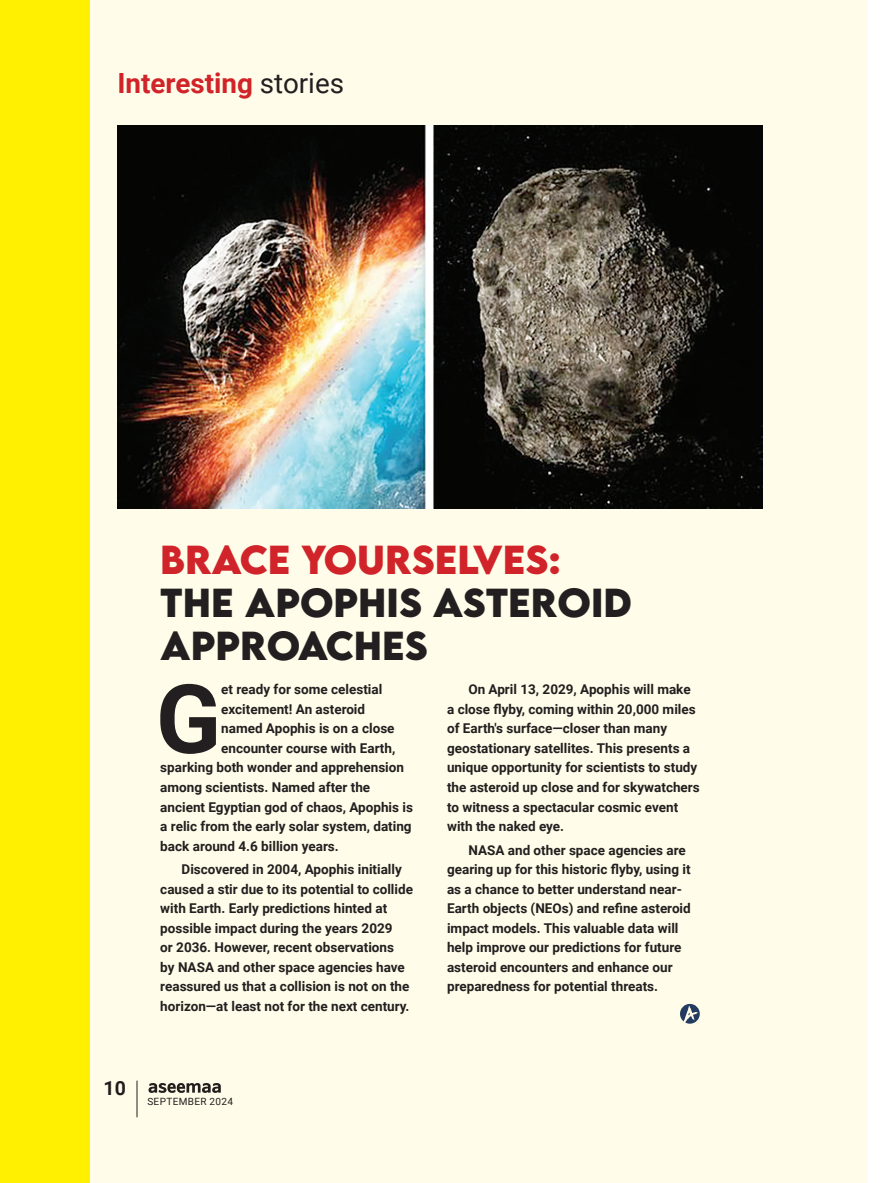
<style>
.page{position:relative;width:885px;height:1183px;background:#fff}
.page>*{position:absolute;margin:0;border:0;box-sizing:border-box;transform-origin:0 0}
.body{font:700 95.85px "Roboto";color:#231f20}
.heads{font:700 36px/43.2px "LEMONMILK";color:#231f20}
.body-2{font:700 27.75px "Roboto";color:#d1232a}
.t1{font:700 19.5px "Roboto";color:#231f20}
.body-3{font:700 13.5px/19.5px "Roboto";color:#231f20}
.t2{font:10.05px "Roboto";letter-spacing:.035em;color:#231f20}
.s1{font-weight:400;color:#231f20}
.s2{color:#d1232a}
</style>
<div class="page">
<div style="left:0;top:0;width:867px;height:1182px;background:#fffde9"></div>
<div style="left:0;top:0;width:90px;height:1182px;background:#fff101"></div>
<img style="left:117px;top:125px;width:645px;height:383px">
<svg style="left:680px;top:1003px;width:19px;height:20px"></svg>
<p class="body-2" style="left:117px;top:64px;width:228px">Interesting <span class="s1">stories</span></p>
<p class="heads" style="left:160px;top:538px;width:473px"><span class="s2">BRACE YOURSELVES:<br></span>THE APOPHIS ASTEROID<br>APPROACHES</p>
<p class="body" style="left:156px;top:651px;width:67px">G</p>
<p class="body-3" style="left:221px;top:679px;width:163px">et ready for some celestial</p>
<p class="body-3" style="left:221px;top:698px;width:145px">excitement! An asteroid</p>
<p class="body-3" style="left:221px;top:718px;width:175px">named Apophis is on a close</p>
<p class="body-3" style="left:221px;top:737px;width:176px">encounter course with Earth,</p>
<p class="body-3" style="left:160px;top:757px;width:245px">sparking both wonder and apprehension</p>
<p class="body-3" style="left:160px;top:776px;width:211px">among scientists. Named after the</p>
<p class="body-3" style="left:160px;top:796px;width:254px">ancient Egyptian god of chaos, Apophis is</p>
<p class="body-3" style="left:160px;top:815px;width:253px">a relic from the early solar system, dating</p>
<p class="body-3" style="left:160px;top:835px;width:180px">back around 4.6 billion years.</p>
<p class="body-3" style="left:160px;top:859px;width:254px;text-indent:21px">Discovered in 2004, Apophis initially caused a stir due to its potential to collide with Earth. Early predictions hinted at possible impact during the years 2029<br>or 2036. However, recent observations<br>by NASA and other space agencies have reassured us that a collision is not on the horizon—at least not for the next century.</p>
<h3 class="t1" style="left:104px;top:1074px;width:24px">10</h3>
<p class="t2" style="left:147px;top:1093px;width:87px">SEPTEMBER 2024</p>
<p class="body-3" style="left:447px;top:679px;width:254px;text-indent:21px">On April 13, 2029, Apophis will make a close flyby, coming within 20,000 miles of Earth's surface—closer than many geostationary satellites. This presents a unique opportunity for scientists to study the asteroid up close and for skywatchers to witness a spectacular cosmic event with the naked eye.</p>
<p class="body-3" style="left:447px;top:839px;width:245px;text-indent:21px">NASA and other space agencies are gearing up for this historic flyby, using it as a chance to better understand near-Earth objects (NEOs) and refine asteroid impact models. This valuable data will help improve our predictions for future asteroid encounters and enhance our preparedness for potential threats.</p>
</div>
